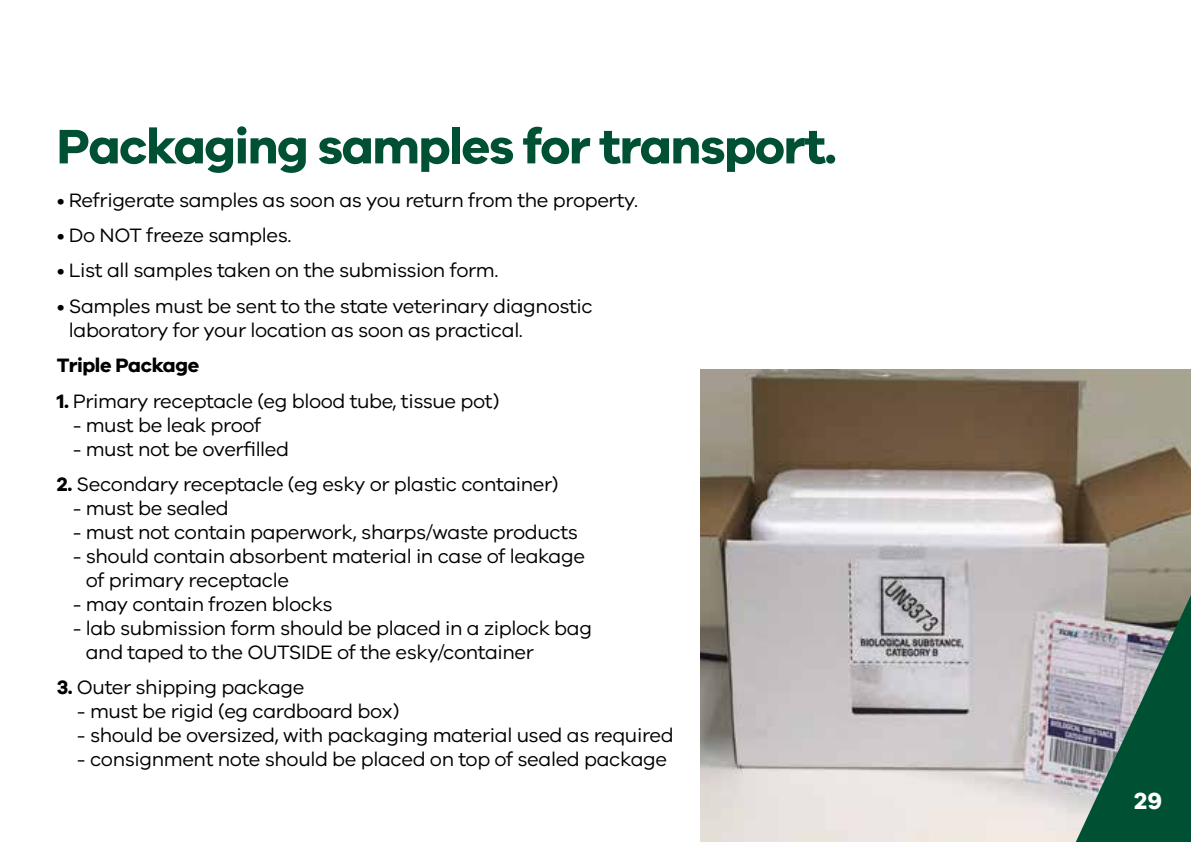
<style>
.page{position:relative;width:1191px;height:842px;background:#fff}
.page>*{position:absolute;margin:0;border:0;box-sizing:border-box;transform-origin:0 0}
.t1{font:700 50px "VIC";letter-spacing:-.03em;color:#005134}
.t2{font:700 24px "VIC";color:#fff}
.t3{font:20px/24px "VIC";letter-spacing:-.02em;color:#000}
.t4{font:700 20px "VIC";letter-spacing:-.02em;color:#000}
.s1{font-weight:700}
</style>
<div class="page">
<img style="left:700px;top:370px;width:491px;height:472px">
<svg style="left:1075px;top:595px;width:116px;height:247px;background:#557a6f"></svg>
<h1 class="t1" style="left:57px;top:116px;width:781px">Packaging samples for transport.</h1>
<p class="t3" style="left:57px;top:187px;width:583px">• Refrigerate samples as soon as you return from the property.</p>
<p class="t3" style="left:57px;top:223px;width:236px">• Do NOT freeze samples.</p>
<p class="t3" style="left:57px;top:258px;width:443px">• List all samples taken on the submission form.</p>
<p class="t3" style="left:69px;top:293px;width:525px;text-indent:-12px">• Samples must be sent to the state veterinary diagnostic laboratory for your location as soon as practical.</p>
<p class="t4" style="left:57px;top:353px;width:144px">Triple Package</p>
<p class="t3" style="left:57px;top:388px;width:444px"><span class="s1">1.</span> Primary receptacle (eg blood tube, tissue pot)</p>
<p class="t3" style="left:73px;top:412px;width:190px">- must be leak proof</p>
<p class="t3" style="left:73px;top:436px;width:218px">- must not be overfilled</p>
<p class="t3" style="left:57px;top:471px;width:503px"><span class="s1">2.</span> Secondary receptacle (eg esky or plastic container)</p>
<p class="t3" style="left:73px;top:495px;width:158px">- must be sealed</p>
<p class="t3" style="left:73px;top:519px;width:507px">- must not contain paperwork, sharps/waste products</p>
<p class="t3" style="left:86px;top:543px;width:501px;text-indent:-13px">- should contain absorbent material in case of leakage of primary receptacle</p>
<p class="t3" style="left:73px;top:591px;width:261px">- may contain frozen blocks</p>
<p class="t3" style="left:86px;top:615px;width:508px;text-indent:-13px">- lab submission form should be placed in a ziplock bag and taped to the OUTSIDE of the esky/container</p>
<p class="t3" style="left:57px;top:675px;width:249px"><span class="s1">3.</span> Outer shipping package</p>
<p class="t3" style="left:77px;top:699px;width:324px">- must be rigid (eg cardboard box)</p>
<p class="t3" style="left:77px;top:723px;width:598px">- should be oversized, with packaging material used as required</p>
<p class="t3" style="left:77px;top:747px;width:591px">- consignment note should be placed on top of sealed package</p>
<p class="t2" style="left:1134px;top:786px;width:29px">29</p>
</div>
